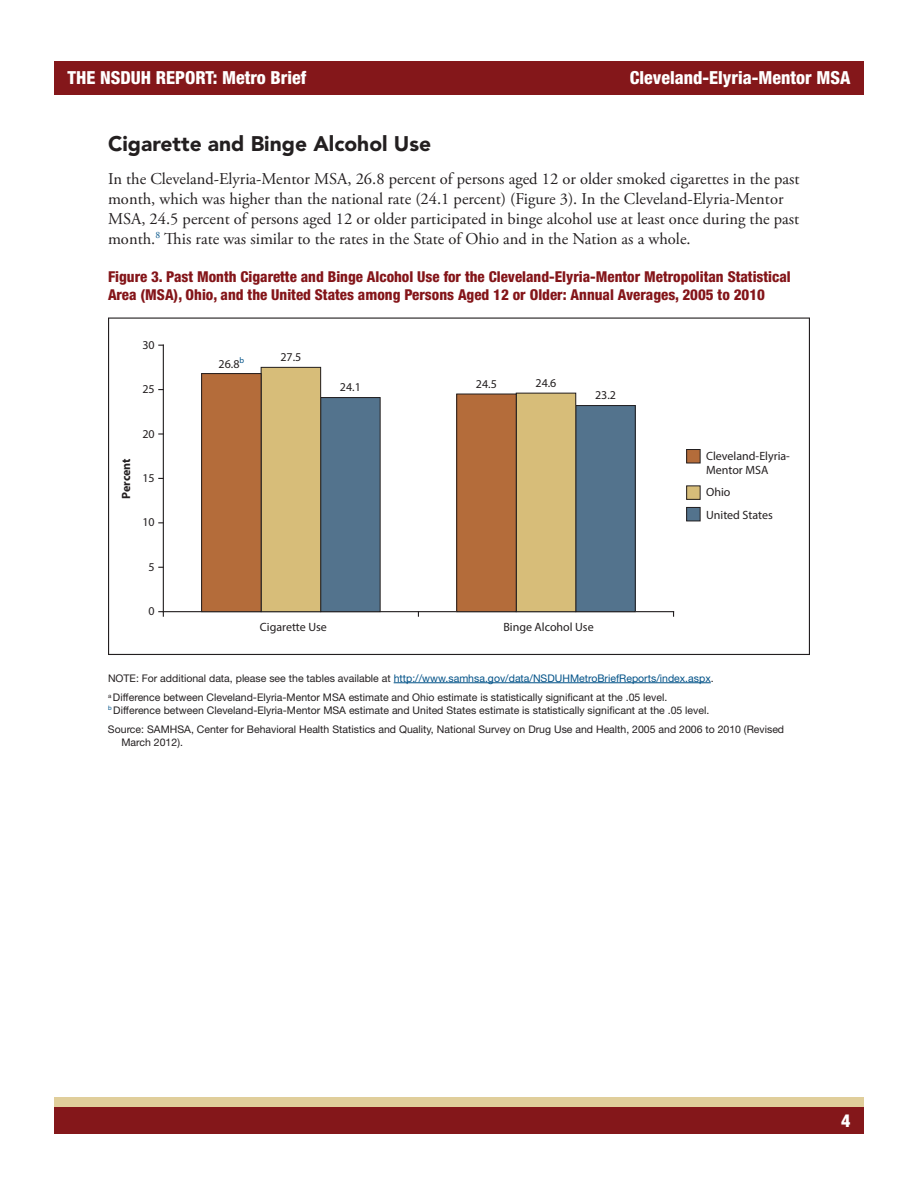
<style>
.page{position:relative;width:918px;height:1188px;background:#fff}
.page>*{position:absolute;margin:0;border:0;box-sizing:border-box;transform-origin:0 0}
.t1{font:900 21px "Avenir LT Std";color:#231f20}
.t2{font:800 condensed 18px "Helvetica Neue LT Std";color:#fff}
.body_text{font:16.5px/19.8px "Adobe Garamond Pro";color:#231f20}
.figure_title{font:800 condensed 15px/18px "Helvetica Neue LT Std";color:#841519}
.t3{font:12px/14.5px "Myriad Pro";color:#231f20}
.t4{font:700 12px "Myriad Pro";letter-spacing:-.005em;color:#231f20}
.t5{font:10.5px/19.4px "Helvetica Neue LT Std";color:#231f20}
.s1{color:#005187}
</style>
<div class="page">
<div style="left:54px;top:61px;width:810px;height:33px;background:#84171a"></div>
<div style="left:54px;top:1097px;width:810px;height:10px;background:#e0ce9b"></div>
<div style="left:54px;top:1107px;width:810px;height:27px;background:#84171a"></div>
<hr style="left:394px;top:683px;width:317px;height:1px;background:#005187">
<svg style="left:108px;top:318px;width:702px;height:337px"></svg>
<hr style="left:163px;top:611px;width:511px;height:1px;background:#231f20">
<hr style="left:163px;top:345px;width:1px;height:267px;background:#231f20">
<div style="left:321px;top:398px;width:59px;height:214px;background:#53738d"></div>
<div style="left:576px;top:406px;width:59px;height:206px;background:#53738d"></div>
<div style="left:575px;top:405px;width:61px;height:207px;border:1px solid #231f20"></div>
<div style="left:261px;top:367px;width:60px;height:245px;background:#d7bd79"></div>
<div style="left:261px;top:367px;width:60px;height:245px;border:1px solid #231f20"></div>
<div style="left:516px;top:393px;width:60px;height:219px;background:#d7bd79"></div>
<div style="left:516px;top:393px;width:60px;height:219px;border:1px solid #231f20"></div>
<div style="left:202px;top:374px;width:59px;height:238px;background:#b46c3a"></div>
<div style="left:201px;top:373px;width:61px;height:239px;border:1px solid #231f20"></div>
<div style="left:457px;top:394px;width:59px;height:218px;background:#b46c3a"></div>
<div style="left:456px;top:394px;width:61px;height:218px;border:1px solid #231f20"></div>
<svg style="left:159px;top:611px;width:5px;height:5px"></svg>
<div style="left:687px;top:450px;width:13px;height:13px;background:#b46c3a"></div>
<div style="left:686px;top:449px;width:15px;height:14px;border:1px solid #231f20"></div>
<div style="left:687px;top:486px;width:13px;height:13px;background:#d7bd79"></div>
<div style="left:686px;top:485px;width:15px;height:15px;border:1px solid #231f20"></div>
<div style="left:687px;top:507px;width:13px;height:14px;background:#53738d"></div>
<div style="left:686px;top:507px;width:15px;height:14px;border:1px solid #231f20"></div>
<h2 class="t2" style="left:68px;top:67px;width:240px">THE NSDUH REPORT: Metro Brief</h2>
<h2 class="t2" style="left:630px;top:67px;width:222px">Cleveland-Elyria-Mentor MSA</h2>
<h1 class="t1" style="left:108px;top:131px;width:325px">Cigarette and Binge Alcohol Use</h1>
<p class="body_text" style="left:108px;top:170px;width:693px">In the Cleveland-Elyria-Mentor MSA, 26.8 percent of persons aged 12 or older smoked cigarettes in the past month, which was higher than the national rate (24.1 percent) (Figure 3). In the Cleveland-Elyria-Mentor MSA, 24.5 percent of persons aged 12 or older participated in binge alcohol use at least once during the past month.<sup>8</sup> This rate was similar to the rates in the State of Ohio and in the Nation as a whole.</p>
<p class="figure_title" style="left:108px;top:267px;width:684px">Figure 3. Past Month Cigarette and Binge Alcohol Use for the Cleveland-Elyria-Mentor Metropolitan Statistical<br>Area (MSA), Ohio, and the United States among Persons Aged 12 or Older: Annual Averages, 2005 to 2010</p>
<p class="t3" style="left:142px;top:337px;width:14px">30</p>
<p class="t3" style="left:142px;top:382px;width:14px">25</p>
<p class="t4" style="left:118px;top:499px;width:42px;rotate:-90deg">Percent</p>
<p class="t3" style="left:142px;top:426px;width:14px">20</p>
<p class="t3" style="left:142px;top:470px;width:14px">15</p>
<p class="t3" style="left:142px;top:515px;width:14px">10</p>
<p class="t3" style="left:148px;top:559px;width:8px">5</p>
<p class="t3" style="left:148px;top:604px;width:8px">0</p>
<p class="t3" style="left:219px;top:356px;width:27px">26.8<sup>b</sup></p>
<p class="t3" style="left:280px;top:350px;width:22px">27.5</p>
<p class="t3" style="left:340px;top:380px;width:22px">24.1</p>
<p class="t3" style="left:476px;top:377px;width:22px">24.5</p>
<p class="t3" style="left:536px;top:375px;width:22px">24.6</p>
<p class="t3" style="left:595px;top:388px;width:22px">23.2</p>
<p class="t3" style="left:260px;top:620px;width:68px">Cigarette Use</p>
<p class="t3" style="left:503px;top:620px;width:92px">Binge Alcohol Use</p>
<p class="t3" style="left:706px;top:448px;width:85px">Cleveland-Elyria-<br>Mentor MSA</p>
<p class="t3" style="left:706px;top:481px;width:68px;line-height:22px">Ohio<br>United States</p>
<p class="t5" style="left:108px;top:668px;width:607px">NOTE: For additional data, please see the tables available at <span class="s1">http://www.samhsa.gov/data/NSDUHMetroBriefReports/index.aspx</span>. <sup>a</sup> Difference between Cleveland-Elyria-Mentor MSA estimate and Ohio estimate is statistically significant at the .05 level.</p>
<p class="t5" style="left:108px;top:700px;width:678px"><sup>b</sup> Difference between Cleveland-Elyria-Mentor MSA estimate and United States estimate is statistically significant at the .05 level.<br>Source: SAMHSA, Center for Behavioral Health Statistics and Quality, National Survey on Drug Use and Health, 2005 and 2006 to 2010 (Revised</p>
<p class="t5" style="left:122px;top:732px;width:63px">March 2012).</p>
<h2 class="t2" style="left:841px;top:1109px;width:11px">4</h2>
</div>
